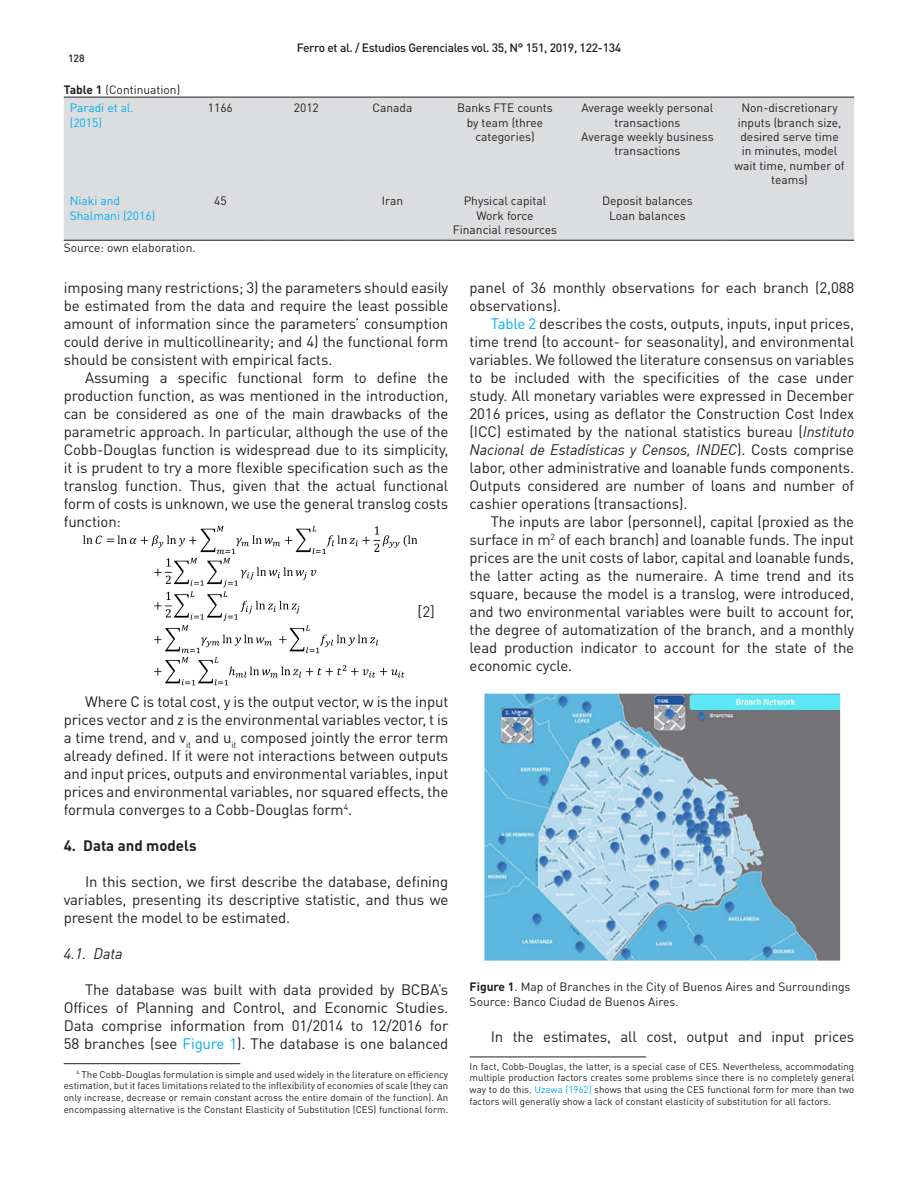
<style>
.page{position:relative;width:918px;height:1188px;background:#fff}
.page>*{position:absolute;margin:0;border:0;box-sizing:border-box;transform-origin:0 0}
.Párrafo_principal{font:15px/18px "DIN Pro";letter-spacing:-.01em;color:#231f20;text-align:justify}
.Sub_titulo_parrafo{font:700 15px "DIN Pro";color:#231f20}
.Sub_titulo_parrafo-2{font:italic 15px "DIN";color:#231f20}
.Pie_de_figura{font:12px/14.4px "DIN Pro";color:#231f20;text-align:center}
.t1{font:500 12px "DIN Pro";letter-spacing:-.025em;color:#231f20}
.Pie_de_figura-2{font:12px/14.4px "DIN Pro";color:#00aeef}
.t2{font:500 10.5px "DIN Pro";color:#231f20}
.Pie_de_figura-3{font:9.75px/11.7px "DIN Pro";color:#231f20;text-align:justify}
.s1{font-weight:700}
.s2{color:#00aeef}
.s3{font-family:"DIN";font-style:italic}
</style>
<div class="page">
<img style="left:83px;top:525px;width:335px;height:161px">
<hr style="left:64px;top:1063px;width:176px;height:1px;background:#231f20">
<hr style="left:470px;top:1057px;width:176px;height:1px;background:#231f20">
<div style="left:64px;top:98px;width:790px;height:142px;background:#dcdddf"></div>
<hr style="left:64px;top:240px;width:109px;height:1px;background:#231f20">
<hr style="left:173px;top:240px;width:95px;height:1px;background:#231f20">
<hr style="left:268px;top:240px;width:77px;height:1px;background:#231f20">
<hr style="left:345px;top:240px;width:95px;height:1px;background:#231f20">
<hr style="left:440px;top:240px;width:130px;height:1px;background:#231f20">
<hr style="left:570px;top:240px;width:155px;height:1px;background:#231f20">
<hr style="left:725px;top:240px;width:129px;height:1px;background:#231f20">
<hr style="left:64px;top:97px;width:109px;height:1px;background:#231f20">
<hr style="left:173px;top:97px;width:95px;height:1px;background:#231f20">
<hr style="left:268px;top:97px;width:77px;height:1px;background:#231f20">
<hr style="left:345px;top:97px;width:95px;height:1px;background:#231f20">
<hr style="left:440px;top:97px;width:130px;height:1px;background:#231f20">
<hr style="left:570px;top:97px;width:155px;height:1px;background:#231f20">
<hr style="left:725px;top:97px;width:129px;height:1px;background:#231f20">
<img style="left:484px;top:693px;width:357px;height:268px">
<p class="t2" style="left:68px;top:51px;width:18px">128</p>
<p class="Pie_de_figura" style="left:64px;top:82px;width:118px"><span class="s1">Table 1</span> (Continuation)</p>
<p class="t1" style="left:297px;top:40px;width:326px">Ferro et al. / Estudios Gerenciales vol. 35, N° 151, 2019, 122-134</p>
<p class="Pie_de_figura-2" style="left:70px;top:100px;width:66px">Paradi et al. (2015)</p>
<p class="Pie_de_figura" style="left:208px;top:100px;width:27px">1166</p>
<p class="Pie_de_figura" style="left:294px;top:100px;width:27px">2012</p>
<p class="Pie_de_figura" style="left:373px;top:100px;width:41px">Canada</p>
<p class="Pie_de_figura" style="left:457px;top:100px;width:97px">Banks FTE counts by team (three categories)</p>
<p class="Pie_de_figura" style="left:581px;top:100px;width:134px">Average weekly personal transactions</p>
<p class="Pie_de_figura" style="left:581px;top:129px;width:134px">Average weekly business transactions</p>
<p class="Pie_de_figura-2" style="left:70px;top:193px;width:87px">Niaki and<br>Shalmani (2016)</p>
<p class="Pie_de_figura" style="left:214px;top:193px;width:14px">45</p>
<p class="Pie_de_figura" style="left:382px;top:193px;width:23px">Iran</p>
<p class="Pie_de_figura" style="left:464px;top:193px;width:84px">Physical capital</p>
<p class="Pie_de_figura" style="left:476px;top:208px;width:59px">Work force</p>
<p class="Pie_de_figura" style="left:453px;top:222px;width:106px">Financial resources</p>
<p class="Pie_de_figura" style="left:64px;top:240px;width:133px">Source: own elaboration.</p>
<p class="Pie_de_figura" style="left:602px;top:193px;width:92px">Deposit balances</p>
<p class="Pie_de_figura" style="left:609px;top:208px;width:78px">Loan balances</p>
<p class="Pie_de_figura" style="left:734px;top:100px;width:112px">Non-discretionary inputs (branch size, desired serve time in minutes, model wait time, number of teams)</p>
<p class="Párrafo_principal" style="left:64px;top:278px;width:386px">imposing many restrictions; 3) the parameters should easily be estimated from the data and require the least possible amount of information since the parameters’ consumption could derive in multicollinearity; and 4) the functional form should be consistent with empirical facts.</p>
<p class="Párrafo_principal" style="left:64px;top:368px;width:386px;text-indent:21px">Assuming a specific functional form to define the production function, as was mentioned in the introduction, can be considered as one of the main drawbacks of the parametric approach. In particular, although the use of the Cobb-Douglas function is widespread due to its simplicity, it is prudent to try a more flexible specification such as the translog function. Thus, given that the actual functional form of costs is unknown, we use the general translog costs function:</p>
<p class="Párrafo_principal" style="left:418px;top:602px;width:19px">[2]</p>
<p class="Párrafo_principal" style="left:470px;top:278px;width:386px">panel of 36 monthly observations for each branch (2,088 observations).</p>
<p class="Párrafo_principal" style="left:470px;top:314px;width:386px;text-indent:21px"><span class="s2">Table 2</span> describes the costs, outputs, inputs, input prices, time trend (to account- for seasonality), and environmental variables. We followed the literature consensus on variables to be included with the specificities of the case under study. All monetary variables were expressed in December 2016 prices, using as deflator the Construction Cost Index (ICC) estimated by the national statistics bureau (<span class="s3">Instituto Nacional de Estadísticas y Censos, INDEC</span>). Costs comprise labor, other administrative and loanable funds components.<br>Outputs considered are number of loans and number of cashier operations (transactions).</p>
<p class="Párrafo_principal" style="left:470px;top:512px;width:386px;text-indent:21px">The inputs are labor (personnel), capital (proxied as the surface in m<sup>2</sup> of each branch) and loanable funds. The input prices are the unit costs of labor, capital and loanable funds, the latter acting as the numeraire. A time trend and its square, because the model is a translog, were introduced, and two environmental variables were built to account for, the degree of automatization of the branch, and a monthly lead production indicator to account for the state of the economic cycle.</p>
<p class="Párrafo_principal" style="left:64px;top:692px;width:386px;text-indent:21px">Where C is total cost, y is the output vector, w is the input prices vector and z is the environmental variables vector, t is a time trend, and v<sub>it</sub> and u<sub>it</sub> composed jointly the error term already defined. If it were not interactions between outputs and input prices, outputs and environmental variables, input prices and environmental variables, nor squared effects, the formula converges to a Cobb-Douglas form<sup>4</sup>.</p>
<p class="Sub_titulo_parrafo" style="left:64px;top:835px;width:134px">4. Data and models</p>
<p class="Párrafo_principal" style="left:64px;top:872px;width:386px;text-indent:21px">In this section, we first describe the database, defining variables, presenting its descriptive statistic, and thus we present the model to be estimated.</p>
<p class="Sub_titulo_parrafo-2" style="left:64px;top:944px;width:61px">4.1. Data</p>
<p class="Párrafo_principal" style="left:64px;top:980px;width:386px;text-indent:21px">The database was built with data provided by BCBA’s Offices of Planning and Control, and Economic Studies.<br>Data comprise information from 01/2014 to 12/2016 for 58 branches (see <span class="s2">Figure 1</span>). The database is one balanced</p>
<p class="Pie_de_figura-3" style="left:64px;top:1068px;width:386px;text-indent:13px"><sup>4</sup> The Cobb-Douglas formulation is simple and used widely in the literature on efficiency estimation, but it faces limitations related to the inflexibility of economies of scale (they can only increase, decrease or remain constant across the entire domain of the function). An encompassing alternative is the Constant Elasticity of Substitution (CES) functional form.</p>
<p class="Pie_de_figura-3" style="left:470px;top:1060px;width:386px">In fact, Cobb-Douglas, the latter, is a special case of CES. Nevertheless, accommodating multiple production factors creates some problems since there is no completely general way to do this. <span class="s2">Uzawa (1962)</span> shows that using the CES functional form for more than two factors will generally show a lack of constant elasticity of substitution for all factors.</p>
<p class="Pie_de_figura" style="left:470px;top:979px;width:382px"><span class="s1">Figure 1</span>. Map of Branches in the City of Buenos Aires and Surroundings</p>
<p class="Pie_de_figura" style="left:470px;top:994px;width:210px">Source: Banco Ciudad de Buenos Aires.</p>
<p class="Párrafo_principal" style="left:491px;top:1027px;width:365px">In the estimates, all cost, output and input prices</p>
</div>
